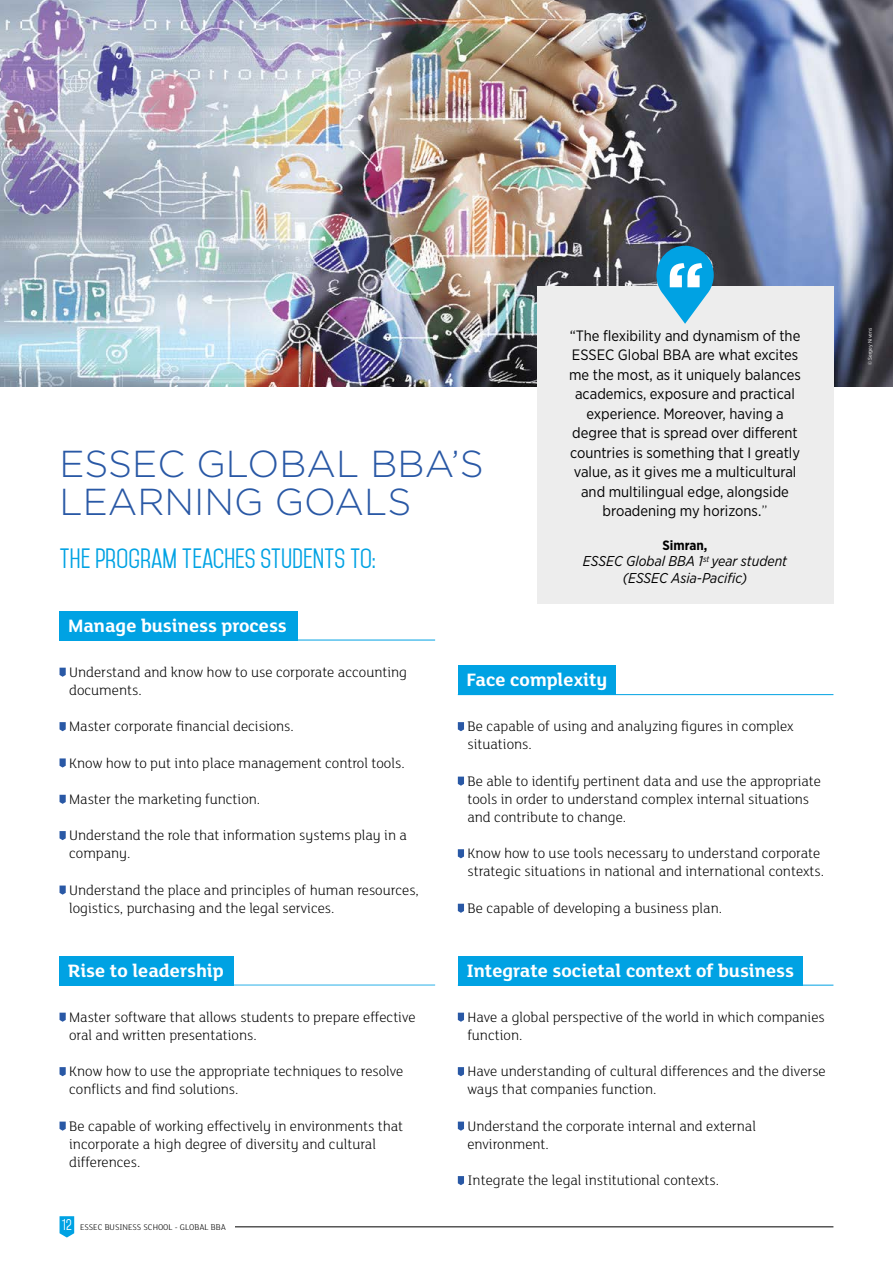
<style>
.page{position:relative;width:893px;height:1263px;background:#fff}
.page>*{position:absolute;margin:0;border:0;box-sizing:border-box;transform-origin:0 0}
.t1{font:700 75px "Gotham";color:#fff}
.t2{font:300 37.5px/37.5px "Gotham";color:#2958a5}
.t3{font:24px "Mohave";color:#00a2e3}
.t4{font:700 19.5px "FS Lola";color:#fff}
.t5{font:300 15px/18.1px "FS Lola";color:#000}
.t6{font:15px/19.5px "Gotham Narrow";color:#000;text-align:center}
.t7{font:italic 14.25px/16.5px "Gotham Narrow";color:#000;text-align:center}
.t8{font:700 13.5px "Gotham Narrow";color:#000}
.t9{font:300 9px "FS Lola";color:#000}
.t10{font:5.25px "Gotham Narrow";color:#fff}
.s1{font-family:"Gotham";font-weight:300}
.s2{font-family:"Mohave";font-weight:400;font-size:13.5px;color:#fff}
</style>
<div class="page">
<svg style="left:60px;top:1216px;width:14px;height:21px"></svg>
<hr style="left:196px;top:1226px;width:637px;height:1px;background:#000">
<div style="left:80px;top:1218px;width:155px;height:17px;background:#fff"></div>
<img style="left:0;top:0;width:893px;height:386px">
<div style="left:60px;top:611px;width:238px;height:29px;background:#00a2e3"></div>
<div style="left:60px;top:956px;width:174px;height:29px;background:#00a2e3"></div>
<div style="left:458px;top:665px;width:157px;height:30px;background:#00a2e3"></div>
<div style="left:458px;top:956px;width:344px;height:29px;background:#00a2e3"></div>
<hr style="left:60px;top:640px;width:375px;height:1px;background:#00a2e3">
<hr style="left:60px;top:985px;width:375px;height:1px;background:#00a2e3">
<hr style="left:458px;top:694px;width:375px;height:1px;background:#00a2e3">
<hr style="left:458px;top:985px;width:375px;height:1px;background:#00a2e3">
<svg style="left:60px;top:668px;width:6px;height:9px"></svg>
<svg style="left:60px;top:722px;width:6px;height:9px"></svg>
<svg style="left:60px;top:758px;width:6px;height:9px"></svg>
<svg style="left:60px;top:795px;width:6px;height:9px"></svg>
<svg style="left:60px;top:831px;width:6px;height:9px"></svg>
<svg style="left:60px;top:885px;width:6px;height:10px"></svg>
<svg style="left:60px;top:1013px;width:6px;height:9px"></svg>
<svg style="left:60px;top:1067px;width:6px;height:9px"></svg>
<svg style="left:60px;top:1121px;width:6px;height:10px"></svg>
<svg style="left:458px;top:722px;width:6px;height:9px"></svg>
<svg style="left:458px;top:777px;width:6px;height:9px"></svg>
<svg style="left:458px;top:849px;width:6px;height:9px"></svg>
<svg style="left:458px;top:904px;width:6px;height:9px"></svg>
<svg style="left:458px;top:1013px;width:6px;height:9px"></svg>
<svg style="left:458px;top:1067px;width:6px;height:9px"></svg>
<svg style="left:458px;top:1121px;width:6px;height:10px"></svg>
<svg style="left:458px;top:1176px;width:6px;height:9px"></svg>
<div style="left:537px;top:286px;width:296px;height:318px;background:#ededed"></div>
<svg style="left:656px;top:246px;width:58px;height:78px"></svg>
<h2 class="t2" style="left:60px;top:444px;width:426px">ESSEC GLOBAL BBA’S<br>LEARNING GOALS</h2>
<h3 class="t3" style="left:60px;top:543px;width:318px">THE PROGRAM TEACHES STUDENTS TO:</h3>
<h3 class="t4" style="left:68px;top:612px;width:220px">Manage business process</h3>
<h1 class="t1" style="left:665px;top:240px;width:41px">‘‘</h1>
<p class="t6" style="left:569px;top:325px;width:233px">“The flexibility and dynamism of the ESSEC Global BBA are what excites me the most, as it uniquely balances academics, exposure and practical experience. Moreover, having a degree that is spread over different countries is something that I greatly value, as it gives me a multicultural and multilingual edge, alongside broadening my horizons.<span class="s1">”</span></p>
<p class="t8" style="left:663px;top:536px;width:46px">Simran,</p>
<p class="t7" style="left:583px;top:553px;width:206px">ESSEC Global BBA 1<sup>st</sup> year student (ESSEC Asia-Pacific)</p>
<p class="t5" style="left:69px;top:662px;width:339px">Understand and know how to use corporate accounting documents.</p>
<p class="t5" style="left:69px;top:717px;width:226px">Master corporate financial decisions.</p>
<p class="t5" style="left:69px;top:753px;width:337px">Know how to put into place management control tools.</p>
<p class="t5" style="left:69px;top:789px;width:193px">Master the marketing function.</p>
<p class="t5" style="left:69px;top:826px;width:339px">Understand the role that information systems play in a company.</p>
<p class="t5" style="left:69px;top:880px;width:351px">Understand the place and principles of human resources, logistics, purchasing and the legal services.</p>
<h3 class="t4" style="left:68px;top:957px;width:157px">Rise to leadership</h3>
<p class="t5" style="left:69px;top:1007px;width:348px">Master software that allows students to prepare effective oral and written presentations.</p>
<p class="t5" style="left:69px;top:1062px;width:336px">Know how to use the appropriate techniques to resolve conflicts and find solutions.</p>
<p class="t5" style="left:69px;top:1116px;width:336px">Be capable of working effectively in environments that incorporate a high degree of diversity and cultural differences.</p>
<p class="t9" style="left:62px;top:1221px;width:166px"><span class="s2">12</span> ESSEC BUSINESS SCHOOL - GLOBAL BBA</p>
<h3 class="t4" style="left:466px;top:666px;width:143px">Face complexity</h3>
<p class="t5" style="left:467px;top:717px;width:328px">Be capable of using and analyzing figures in complex situations.</p>
<p class="t5" style="left:467px;top:771px;width:355px">Be able to identify pertinent data and use the appropriate tools in order to understand complex internal situations and contribute to change.</p>
<p class="t5" style="left:467px;top:844px;width:358px">Know how to use tools necessary to understand corporate strategic situations in national and international contexts.</p>
<p class="t5" style="left:467px;top:898px;width:256px">Be capable of developing a business plan.</p>
<h3 class="t4" style="left:466px;top:957px;width:329px">Integrate societal context of business</h3>
<p class="t5" style="left:467px;top:1007px;width:359px">Have a global perspective of the world in which companies function.</p>
<p class="t5" style="left:467px;top:1062px;width:360px">Have understanding of cultural differences and the diverse ways that companies function.</p>
<p class="t5" style="left:467px;top:1116px;width:290px">Understand the corporate internal and external environment.</p>
<p class="t5" style="left:467px;top:1171px;width:253px">Integrate the legal institutional contexts.</p>
<p class="t10" style="left:867px;top:365px;width:38px;rotate:-90deg">© Sergey Nivens</p>
</div>
